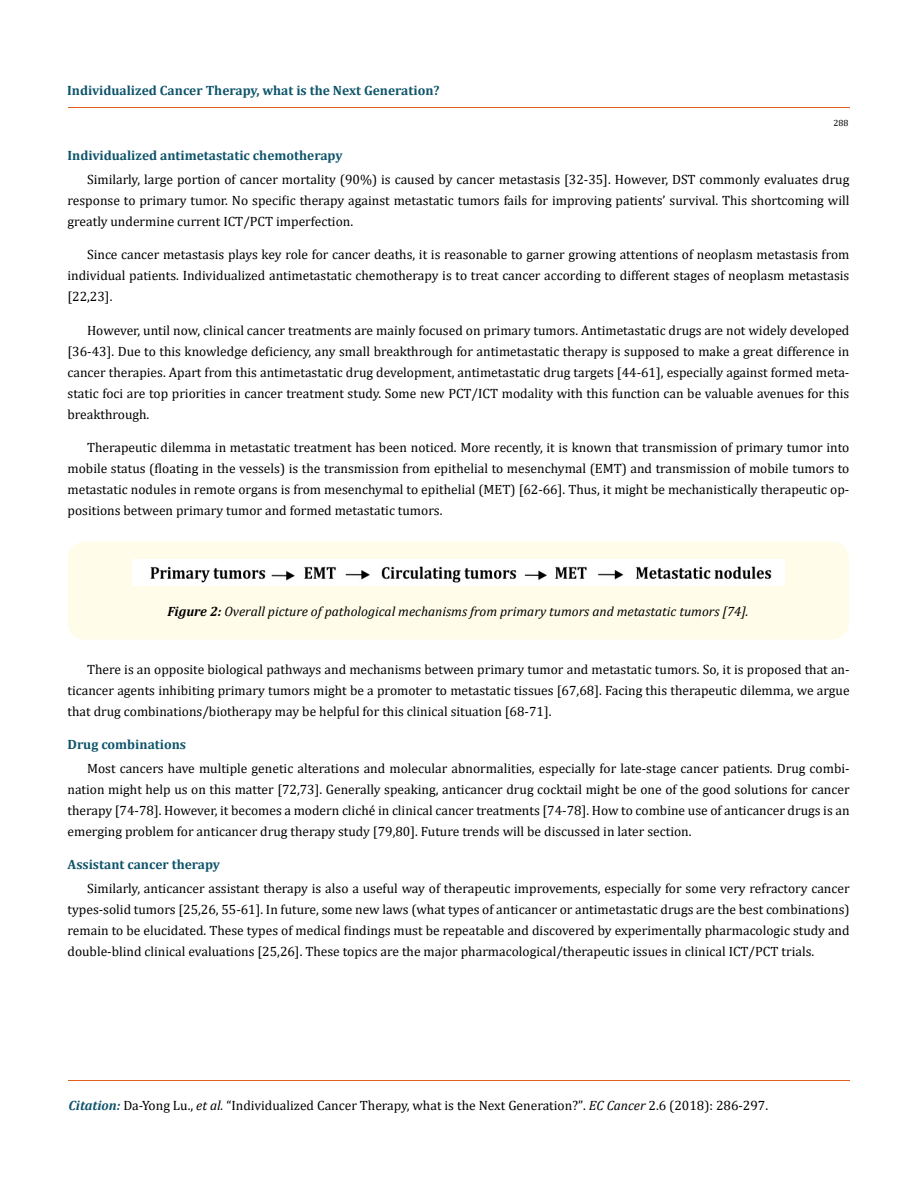
<style>
.page{position:relative;width:917px;height:1190px;background:#fff}
.page>*{position:absolute;margin:0;border:0;box-sizing:border-box;transform-origin:0 0}
.t1{font:13.5px/21px "Cambria";color:#000;text-align:justify}
.t2{font:700 13.5px "Cambria";color:#0e546a}
.t3{font:italic 13.5px "Cambria";color:#000}
.t4{font:9px "Cambria";color:#000}
.s1{font-weight:700}
.s2{font-weight:700;font-style:italic;color:#0e546a}
.s3{font-style:italic}
.s4{font-size:13.35px}
</style>
<div class="page">
<div style="left:68px;top:541px;width:781px;height:98px;background:#fffde9;border-radius:18px"></div>
<img style="left:132px;top:559px;width:652px;height:26px">
<hr style="left:68px;top:108px;width:781px;height:1px;background:#e05d1a">
<hr style="left:68px;top:1080px;width:781px;height:1px;background:#e05d1a">
<p class="t2" style="left:67px;top:80px;width:374px">Individualized Cancer Therapy, what is the Next Generation?</p>
<p class="t4" style="left:833px;top:118px;width:16px">288</p>
<p class="t2" style="left:68px;top:146px;width:276px">Individualized antimetastatic chemotherapy</p>
<p class="t1" style="left:68px;top:169px;width:783px;text-indent:19px">Similarly, large portion of cancer mortality (90%) is caused by cancer metastasis [32-35]. However, DST commonly evaluates drug response to primary tumor. No specific therapy against metastatic tumors fails for improving patients’ survival. This shortcoming will greatly undermine current ICT/PCT imperfection.</p>
<p class="t1" style="left:68px;top:244px;width:783px;text-indent:19px">Since cancer metastasis plays key role for cancer deaths, it is reasonable to garner growing attentions of neoplasm metastasis from individual patients. Individualized antimetastatic chemotherapy is to treat cancer according to different stages of neoplasm metastasis [22,23].</p>
<p class="t1" style="left:68px;top:319px;width:783px;text-indent:19px">However, until now, clinical cancer treatments are mainly focused on primary tumors. Antimetastatic drugs are not widely developed [36-43]. Due to this knowledge deficiency, any small breakthrough for antimetastatic therapy is supposed to make a great difference in cancer therapies. Apart from this antimetastatic drug development, antimetastatic drug targets [44-61], especially against formed meta&shy;static foci are top priorities in cancer treatment study. Some new PCT/ICT modality with this function can be valuable avenues for this breakthrough.</p>
<p class="t1" style="left:68px;top:436px;width:783px;text-indent:19px">Therapeutic dilemma in metastatic treatment has been noticed. More recently, it is known that transmission of primary tumor into mobile status (floating in the vessels) is the transmission from epithelial to mesenchymal (EMT) and transmission of mobile tumors to metastatic nodules in remote organs is from mesenchymal to epithelial (MET) [62-66]. Thus, it might be mechanistically therapeutic op&shy;positions between primary tumor and formed metastatic tumors.</p>
<p class="t3" style="left:167px;top:602px;width:582px"><span class="s1">Figure 2:</span> Overall picture of pathological mechanisms from primary tumors and metastatic tumors [74].</p>
<p class="t1" style="left:67px;top:658px;width:783px;text-indent:19px">There is an opposite biological pathways and mechanisms between primary tumor and metastatic tumors. So, it is proposed that an&shy;ticancer agents inhibiting primary tumors might be a promoter to metastatic tissues [67,68]. Facing this therapeutic dilemma, we argue that drug combinations/biotherapy may be helpful for this clinical situation [68-71].</p>
<p class="t2" style="left:67px;top:734px;width:120px">Drug combinations</p>
<p class="t1" style="left:67px;top:757px;width:783px;text-indent:19px">Most cancers have multiple genetic alterations and molecular abnormalities, especially for late-stage cancer patients. Drug combi&shy;nation might help us on this matter [72,73]. Generally speaking, anticancer drug cocktail might be one of the good solutions for cancer therapy [74-78]. However, it becomes a modern cliché in clinical cancer treatments [74-78]. How to combine use of anticancer drugs is an emerging problem for anticancer drug therapy study [79,80]. Future trends will be discussed in later section.</p>
<p class="t2" style="left:67px;top:854px;width:154px">Assistant cancer therapy</p>
<p class="t1" style="left:67px;top:877px;width:783px;text-indent:19px">Similarly, anticancer assistant therapy is also a useful way of therapeutic improvements, especially for some very refractory cancer types-solid tumors [25,26, 55-61]. In future, some new laws (what types of anticancer or antimetastatic drugs are the best combinations) remain to be elucidated. These types of medical findings must be repeatable and discovered by experimentally pharmacologic study and double-blind clinical evaluations [25,26]. These topics are the major pharmacological/therapeutic issues in clinical ICT/PCT trials.</p>
<p class="t1" style="left:68px;top:1094px;width:701px"><span class="s2">Citation:</span> Da-Yong Lu., <span class="s3">et al.</span> “Individualized Cancer Therapy, what is the Next Generation?”<span class="s4">.</span> <span class="s3">EC Cancer</span> <span class="s4">2</span>.6 (2018): 286-297.</p>
</div>
